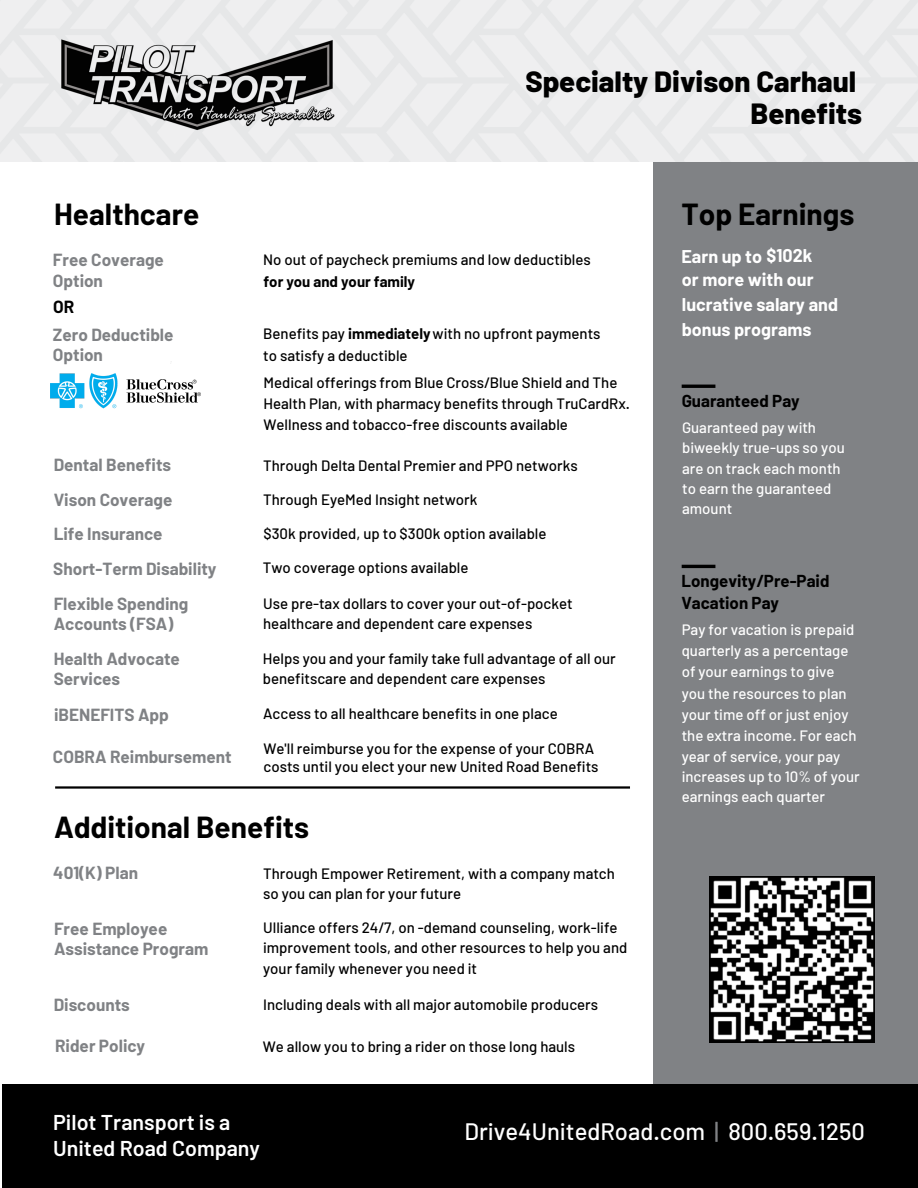
<style>
.page{position:relative;width:918px;height:1188px;background:#fff}
.page>*{position:absolute;margin:0;border:0;box-sizing:border-box;transform-origin:0 0}
.t1{font:700 29.85px "Barlow";color:#000}
.t2{font:800 29.1px "Barlow";color:#000}
.t3{font:500 23.7px "Barlow";color:#fff}
.t4{font:600 21.45px "Barlow";color:#fff}
.t5{font:700 18px/24.8px "Barlow";color:#fff}
.t6{font:700 17.1px "Barlow";color:#808285}
.t7{font:700 17.1px "Barlow";color:#000}
.t8{font:700 16.95px/21.3px "Barlow";color:#000}
.t9{font:500 15px/20.2px "Barlow";color:#000}
.t10{font:500 15px/20.2px "Barlow";color:#fff}
.t11{font:700 15px "Barlow";color:#000}
.s1{font-weight:700}
.s2{color:#808285}
</style>
<div class="page">
<div style="left:653px;top:160px;width:265px;height:948px;background:#808285"></div>
<div style="left:2px;top:1084px;width:916px;height:104px;background:#000"></div>
<img style="left:0;top:0;width:918px;height:162px">
<img style="left:44px;top:29px;width:358px;height:72px">
<img style="left:41px;top:101px;width:367px;height:41px">
<img style="left:51px;top:373px;width:149px;height:36px">
<hr style="left:55px;top:786px;width:575px;height:3px;background:#000">
<hr style="left:682px;top:565px;width:33px;height:3px;background:#000">
<hr style="left:682px;top:385px;width:33px;height:3px;background:#000">
<img style="left:709px;top:877px;width:166px;height:165px">
<p class="t2" style="left:526px;top:63px;width:332px">Specialty Divison Carhaul</p>
<p class="t2" style="left:750px;top:95px;width:113px">Benefits</p>
<p class="t1" style="left:54px;top:195px;width:147px">Healthcare</p>
<p class="t1" style="left:681px;top:195px;width:174px">Top Earnings</p>
<p class="t6" style="left:53px;top:249px;width:113px">Free Coverage</p>
<p class="t6" style="left:53px;top:269px;width:52px">Option</p>
<p class="t6" style="left:53px;top:324px;width:122px">Zero Deductible</p>
<p class="t6" style="left:53px;top:344px;width:52px">Option</p>
<p class="t7" style="left:53px;top:296px;width:23px">OR</p>
<p class="t6" style="left:54px;top:454px;width:119px">Dental Benefits</p>
<p class="t6" style="left:54px;top:489px;width:120px">Vison Coverage</p>
<p class="t6" style="left:54px;top:523px;width:110px">Life Insurance</p>
<p class="t6" style="left:53px;top:557px;width:165px">Short-Term Disability</p>
<p class="t6" style="left:54px;top:593px;width:136px">Flexible Spending</p>
<p class="t6" style="left:54px;top:613px;width:121px">Accounts (FSA)</p>
<p class="t6" style="left:54px;top:648px;width:128px">Health Advocate</p>
<p class="t6" style="left:54px;top:668px;width:68px">Services</p>
<p class="t6" style="left:54px;top:704px;width:116px">iBENEFITS App</p>
<p class="t9" style="left:263px;top:249px;width:329px">No out of paycheck premiums and low deductibles</p>
<p class="t11" style="left:264px;top:272px;width:153px">for you and your family</p>
<p class="t9" style="left:263px;top:323px;width:339px">Benefits pay <span class="s1">immediately</span>with no upfront payments</p>
<p class="t9" style="left:263px;top:344px;width:146px">to satisfy a deductible</p>
<p class="t9" style="left:263px;top:371px;width:368px;line-height:21.3px">Medical offerings from Blue Cross/Blue Shield and The<br>Health Plan, with pharmacy benefits through TruCardRx.<br>Wellness and tobacco-free discounts available</p>
<p class="t9" style="left:263px;top:454px;width:316px">Through Delta Dental Premier and PPO networks</p>
<p class="t9" style="left:263px;top:489px;width:216px">Through EyeMed Insight network</p>
<p class="t9" style="left:263px;top:523px;width:285px">$30k provided, up to $300k option available</p>
<p class="t9" style="left:263px;top:557px;width:207px">Two coverage options available</p>
<p class="t9" style="left:263px;top:593px;width:311px">Use pre-tax dollars to cover your out-of-pocket</p>
<p class="t9" style="left:263px;top:613px;width:271px">healthcare and dependent care expenses</p>
<p class="t9" style="left:263px;top:648px;width:354px">Helps you and your family take full advantage of all our benefitscare and dependent care expenses</p>
<p class="t9" style="left:263px;top:703px;width:296px">Access to all healthcare benefits in one place</p>
<p class="t6" style="left:53px;top:746px;width:180px">COBRA Reimbursement</p>
<p class="t9" style="left:264px;top:739px;width:336px;line-height:18px">We'll reimburse you for the expense of your COBRA costs until you elect your new United Road Benefits</p>
<p class="t1" style="left:54px;top:808px;width:256px">Additional Benefits</p>
<p class="t6" style="left:53px;top:862px;width:86px">401(K) Plan</p>
<p class="t6" style="left:54px;top:917px;width:115px">Free Employee</p>
<p class="t6" style="left:54px;top:938px;width:156px">Assistance Program</p>
<p class="t6" style="left:54px;top:994px;width:78px">Discounts</p>
<p class="t9" style="left:263px;top:863px;width:353px">Through Empower Retirement, with a company match so you can plan for your future</p>
<p class="t9" style="left:263px;top:917px;width:366px">Ulliance offers 24/7, on -demand counseling, work-life improvement tools, and other resources to help you and your family whenever you need it</p>
<p class="t9" style="left:263px;top:993px;width:336px">Including deals with all major automobile producers</p>
<p class="t6" style="left:55px;top:1035px;width:92px">Rider Policy</p>
<p class="t9" style="left:263px;top:1036px;width:314px">We allow you to bring a rider on those long hauls</p>
<p class="t5" style="left:681px;top:243px;width:132px">Earn up to $102k</p>
<p class="t5" style="left:682px;top:267px;width:133px">or more with our</p>
<p class="t5" style="left:682px;top:291px;width:158px">lucrative salary and bonus programs</p>
<p class="t8" style="left:682px;top:390px;width:120px">Guaranteed Pay</p>
<p class="t10" style="left:682px;top:417px;width:164px">Guaranteed pay with biweekly true-ups so you are on track each month to earn the guaranteed amount</p>
<p class="t8" style="left:681px;top:570px;width:149px">Longevity/Pre-Paid<br>Vacation Pay</p>
<p class="t10" style="left:682px;top:618px;width:174px;line-height:21.3px">Pay for vacation is prepaid quarterly as a percentage</p>
<p class="t10" style="left:682px;top:661px;width:154px">of your earnings to give</p>
<p class="t10" style="left:682px;top:682px;width:168px;line-height:21.3px">you the resources to plan your time off or just enjoy</p>
<p class="t10" style="left:682px;top:725px;width:180px">the extra income. For each year of service, your pay increases up to 10% of your earnings each quarter</p>
<p class="t4" style="left:53px;top:1108px;width:179px">Pilot Transport is a</p>
<p class="t4" style="left:53px;top:1134px;width:208px">United Road Company</p>
<p class="t3" style="left:464px;top:1116px;width:402px">Drive4UnitedRoad.com <span class="s2">|</span> 800.659.1250</p>
</div>
